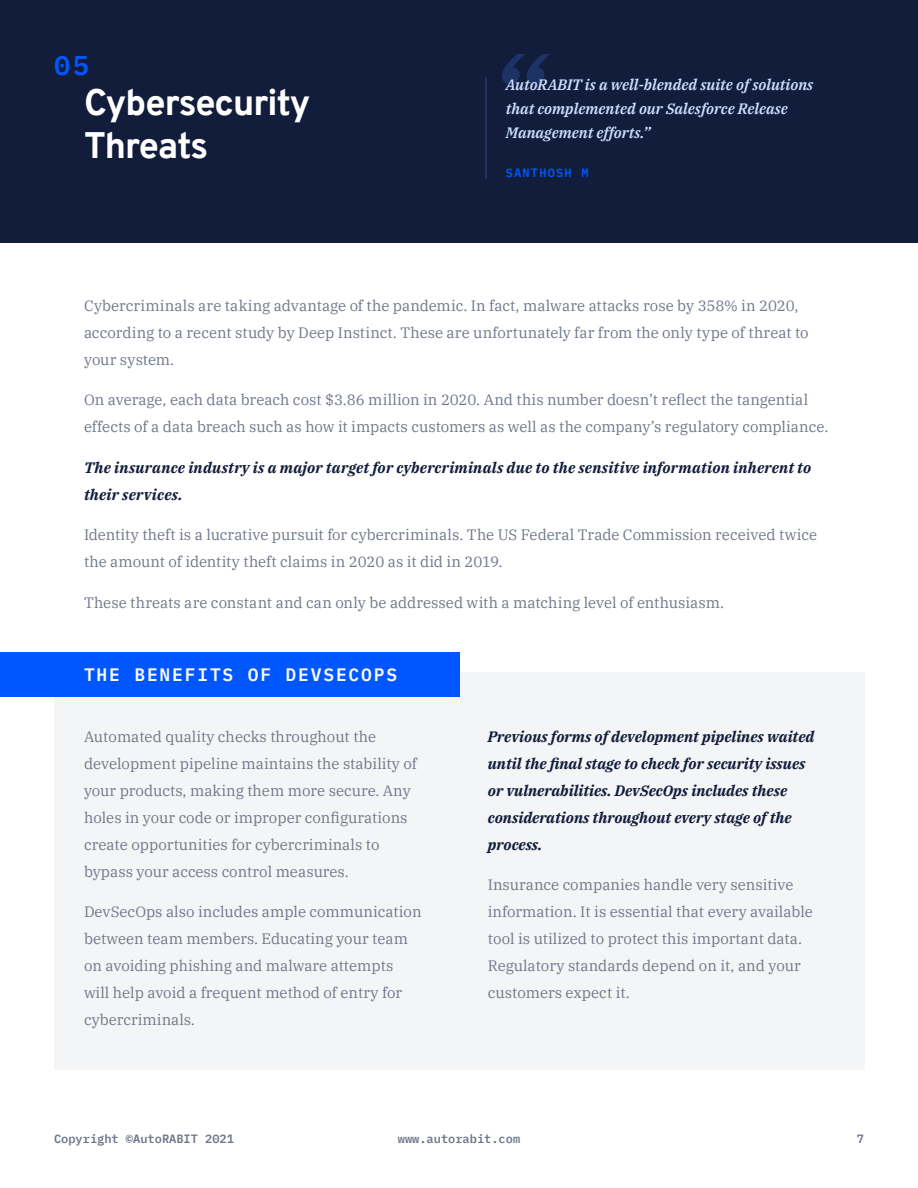
<style>
.page{position:relative;width:918px;height:1188px;background:#fff}
.page>*{position:absolute;margin:0;border:0;box-sizing:border-box;transform-origin:0 0}
.t1{font:italic 600 108px "IBM Plex Serif";color:#1e3266}
.t2{font:800 36px/43.2px "Overpass";letter-spacing:-.025em;color:#fff}
.t3{font:600 27px "IBM Plex Mono";color:#0157ff}
.t4{font:600 18px "IBM Plex Mono";letter-spacing:.1em;color:#fafafb}
.t5{font:15px/27px "IBM Plex Serif";color:#707789}
.t6{font:italic 700 15px/27px "IBM Plex Serif";color:#111d3b}
.t7{font:italic 600 15px/24px "IBM Plex Serif";color:#cdf}
.t8{font:600 12px "IBM Plex Mono";color:#707789}
.t9{font:600 12px "IBM Plex Mono";letter-spacing:.1em;color:#0157ff}
</style>
<div class="page">
<div style="left:54px;top:672px;width:810px;height:397px;background:#f4f5f7"></div>
<div style="left:0;top:653px;width:459px;height:44px;background:#0157ff"></div>
<div style="left:0;top:0;width:918px;height:243px;background:#111d3b"></div>
<hr style="left:485px;top:78px;width:1px;height:100px;background:#1e3266">
<h3 class="t3" style="left:54px;top:55px;width:37px">05</h3>
<h2 class="t2" style="left:84px;top:84px;width:228px">Cybersecurity<br>Threats</h2>
<h1 class="t1" style="left:488px;top:53px;width:55px">“</h1>
<p class="t7" style="left:506px;top:74px;width:309px">AutoRABIT is a well-blended suite of solutions that complemented our Salesforce Release<br>Management efforts.”</p>
<p class="t9" style="left:506px;top:168px;width:84px">SANTHOSH M</p>
<p class="t5" style="left:84px;top:293px;width:726px">Cybercriminals are taking advantage of the pandemic. In fact, malware attacks rose by 358% in 2020, according to a recent study by Deep Instinct. These are unfortunately far from the only type of threat to your system.</p>
<p class="t5" style="left:84px;top:385px;width:746px">On average, each data breach cost $3.86 million in 2020. And this number doesn’t reflect the tangential effects of a data breach such as how it impacts customers as well as the company’s regulatory compliance.</p>
<p class="t6" style="left:84px;top:455px;width:729px">The insurance industry is a major target for cybercriminals due to the sensitive information inherent to their services.</p>
<p class="t5" style="left:84px;top:523px;width:735px">Identity theft is a lucrative pursuit for cybercriminals. The US Federal Trade Commission received twice the amount of identity theft claims in 2020 as it did in 2019.</p>
<p class="t5" style="left:84px;top:590px;width:642px">These threats are constant and can only be addressed with a matching level of enthusiasm.</p>
<p class="t4" style="left:84px;top:668px;width:315px">THE BENEFITS OF DEVSECOPS</p>
<p class="t5" style="left:84px;top:724px;width:334px">Automated quality checks throughout the development pipeline maintains the stability of your products, making them more secure. Any holes in your code or improper configurations create opportunities for cybercriminals to bypass your access control measures.</p>
<p class="t5" style="left:84px;top:900px;width:339px">DevSecOps also includes ample communication between team members. Educating your team on avoiding phishing and malware attempts will help avoid a frequent method of entry for cybercriminals.</p>
<p class="t6" style="left:488px;top:724px;width:328px">Previous forms of development pipelines waited until the final stage to check for security issues or vulnerabilities. DevSecOps includes these considerations throughout every stage of the process.</p>
<p class="t5" style="left:488px;top:873px;width:327px">Insurance companies handle very sensitive information. It is essential that every available tool is utilized to protect this important data.<br>Regulatory standards depend on it, and your customers expect it.</p>
<p class="t8" style="left:54px;top:1134px;width:182px">Copyright ©AutoRABIT 2021</p>
<p class="t8" style="left:398px;top:1134px;width:124px">www.autorabit.com</p>
<p class="t8" style="left:857px;top:1134px;width:9px">7</p>
</div>
